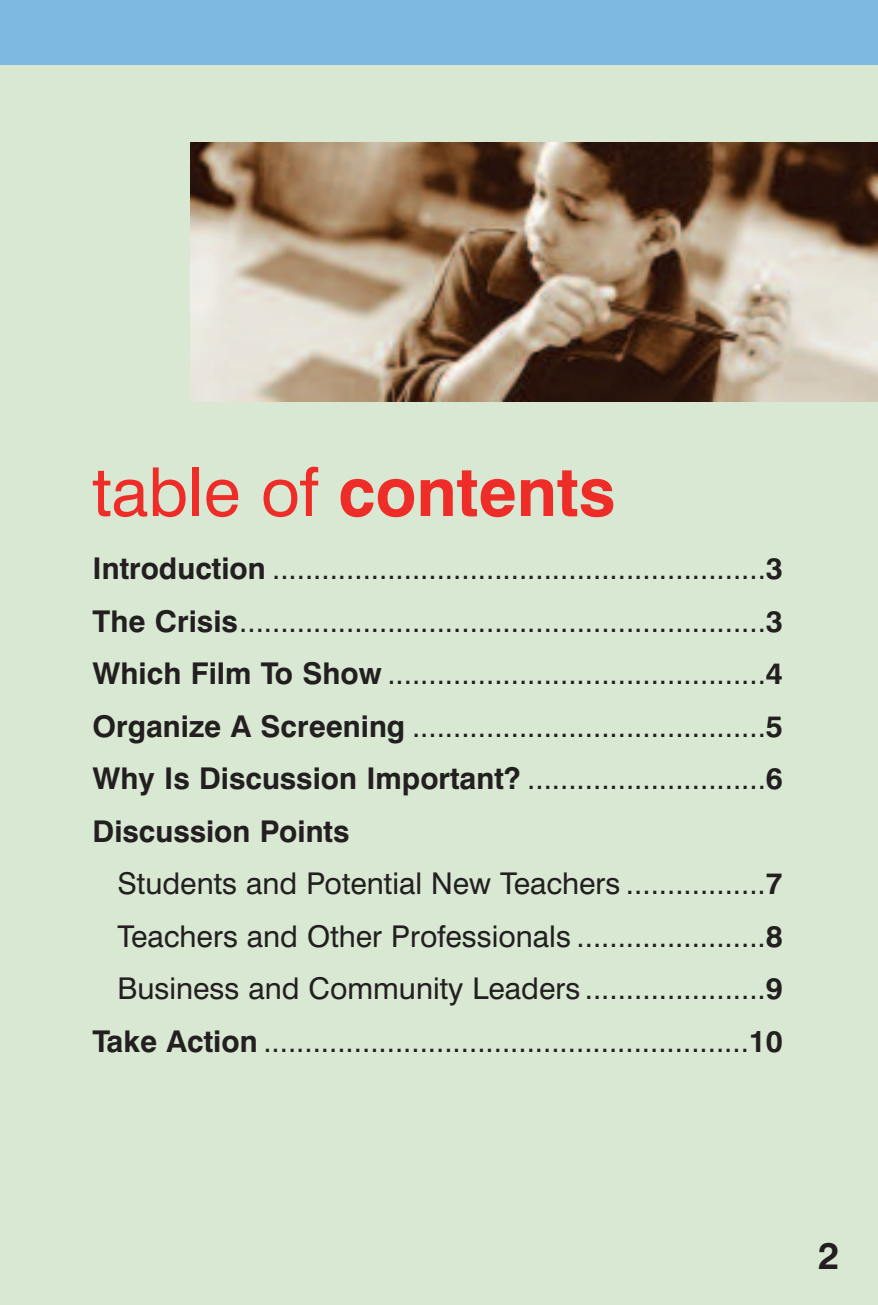
<style>
.page{position:relative;width:878px;height:1305px;background:#d8e8d2}
.page>*{position:absolute;margin:0;border:0;box-sizing:border-box;transform-origin:0 0}
.t1{font:700 67.5px "Swiss 721 BT";color:#ee2d28}
.t2{font:700 37.5px "Swiss 721 BT";color:#231f20}
.t3{font:30px/52.5px "Swiss 721 BT";color:#231f20;text-align:justify}
.s1{font-weight:400}
.s2{font-weight:700}
</style>
<div class="page">
<div style="left:0;top:0;width:878px;height:65px;background:#7db9e0"></div>
<img style="left:190px;top:142px;width:687px;height:259px">
<h1 class="t1" style="left:92px;top:467px;width:524px"><span class="s1">table of</span> contents</h1>
<p class="t3" style="left:92px;top:545px;width:692px"><span class="s2">Introduction</span> ............................................................<span class="s2">3<br>The Crisis</span>................................................................<span class="s2">3<br>Which Film To Show</span> ..............................................<span class="s2">4<br>Organize A Screening</span> ...........................................<span class="s2">5<br>Why Is Discussion Important?</span> .............................<span class="s2">6<br>Discussion Points</span></p>
<p class="t3" style="left:92px;top:860px;width:692px;text-align:right">Students and Potential New Teachers .................<span class="s2">7<br></span>Teachers and Other Professionals .......................<span class="s2">8<br></span>Business and Community Leaders ......................<span class="s2">9<br>Take Action</span> ...........................................................<span class="s2">10</span></p>
<p class="t2" style="left:818px;top:1243px;width:23px">2</p>
</div>
